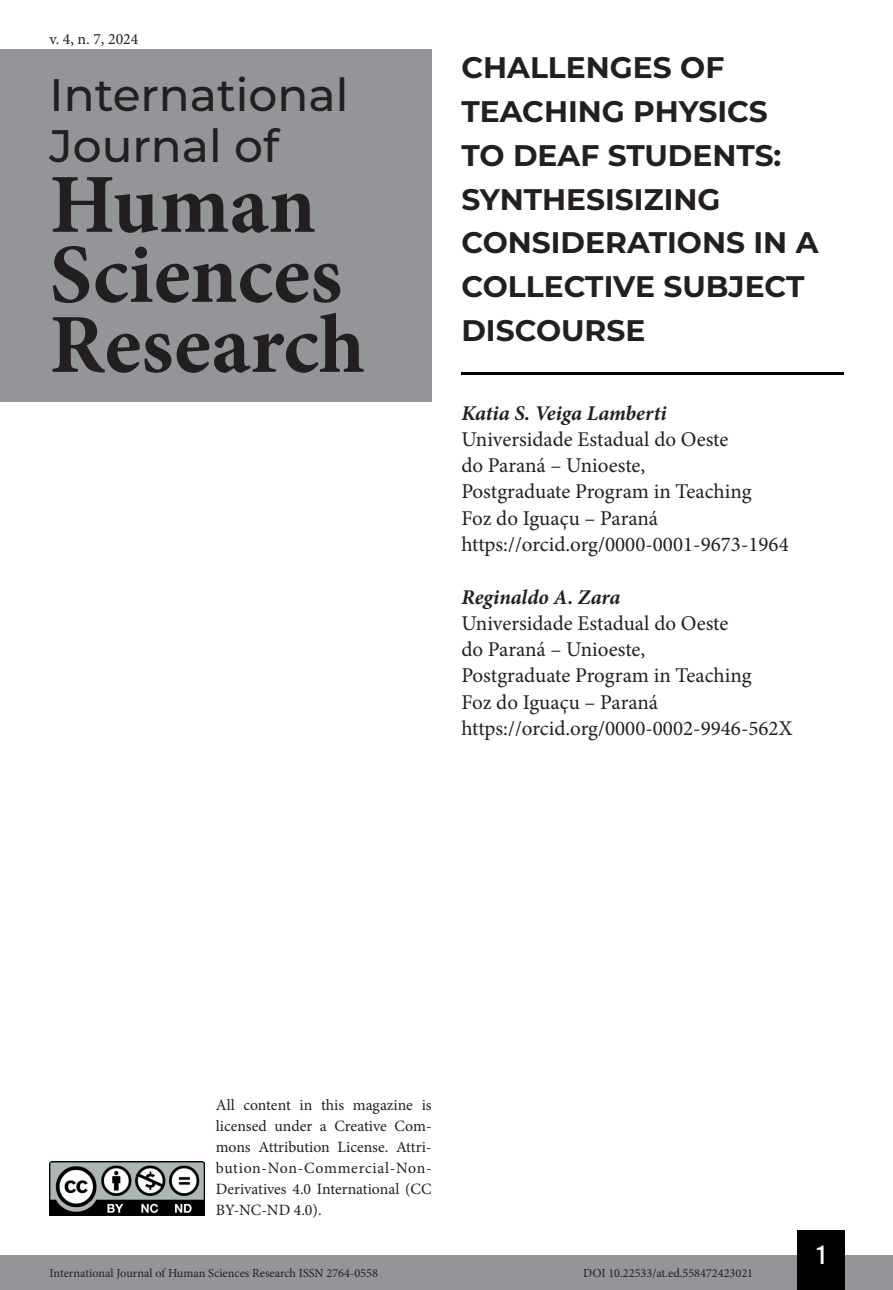
<style>
.page{position:relative;width:893px;height:1290px;background:#fff}
.page>*{position:absolute;margin:0;border:0;box-sizing:border-box;transform-origin:0 0}
.t1{font:700 84px/70px "Minion Pro";color:#231f20}
.t2{font:500 45.5px/50.8px "Montserrat";color:#231f20}
.Título_Artigo{font:700 29.75px/43.8px "Montserrat";color:#231f20}
.t3{font:26.25px "Bebas Kai";color:#fff}
.Infos_autor{font:21px/26.2px "Minion Pro";color:#231f20}
.Autor{font:italic 700 21px "Minion Pro";color:#231f20}
.t4{font:15.75px/21px "Minion Pro";color:#231f20;text-align:justify}
.t5{font:12.25px "Minion Pro";color:#231f20}
</style>
<div class="page">
<div style="left:0;top:1255px;width:893px;height:35px;background:#939598"></div>
<div style="left:797px;top:1230px;width:48px;height:60px;background:#000"></div>
<img style="left:50px;top:1161px;width:154px;height:54px">
<div style="left:0;top:50px;width:432px;height:352px;background:#939598"></div>
<hr style="left:461px;top:372px;width:382px;height:3px;background:#000">
<p class="t4" style="left:50px;top:28px;width:90px">v. 4, n. 7, 2024</p>
<h2 class="t2" style="left:50px;top:68px;width:300px">International<br>Journal of</h2>
<h1 class="t1" style="left:50px;top:169px;width:317px">Human<br>Sciences<br>Research</h1>
<p class="Título_Artigo" style="left:461px;top:44px;width:359px">CHALLENGES OF<br>TEACHING PHYSICS<br>TO DEAF STUDENTS:<br>SYNTHESISIZING<br>CONSIDERATIONS IN A<br>COLLECTIVE SUBJECT<br>DISCOURSE</p>
<p class="Autor" style="left:461px;top:398px;width:207px">Katia S. Veiga Lamberti</p>
<p class="Infos_autor" style="left:461px;top:426px;width:269px">Universidade Estadual do Oeste do Paraná – Unioeste,</p>
<p class="Infos_autor" style="left:461px;top:479px;width:292px">Postgraduate Program in Teaching</p>
<p class="Infos_autor" style="left:461px;top:505px;width:197px">Foz do Iguaçu – Paraná</p>
<p class="Infos_autor" style="left:461px;top:531px;width:329px">https://orcid.org/0000-0001-9673-1964</p>
<p class="Autor" style="left:461px;top:582px;width:160px">Reginaldo A. Zara</p>
<p class="Infos_autor" style="left:461px;top:610px;width:269px">Universidade Estadual do Oeste do Paraná – Unioeste,</p>
<p class="Infos_autor" style="left:461px;top:662px;width:292px">Postgraduate Program in Teaching</p>
<p class="Infos_autor" style="left:461px;top:689px;width:197px">Foz do Iguaçu – Paraná</p>
<p class="Infos_autor" style="left:461px;top:715px;width:333px">https://orcid.org/0000-0002-9946-562X</p>
<p class="t4" style="left:216px;top:1095px;width:217px">All content in this magazine is licensed under a Creative Com&shy;mons Attribution License. Attri&shy;bution-Non-Commercial-Non-Derivatives 4.0 International (CC BY-NC-ND 4.0).</p>
<p class="t3" style="left:817px;top:1241px;width:10px">1</p>
<p class="t5" style="left:50px;top:1265px;width:330px">International Journal of Human Sciences Research ISSN 2764-0558</p>
<p class="t5" style="left:583px;top:1265px;width:171px">DOI 10.22533/at.ed.558472423021</p>
</div>
